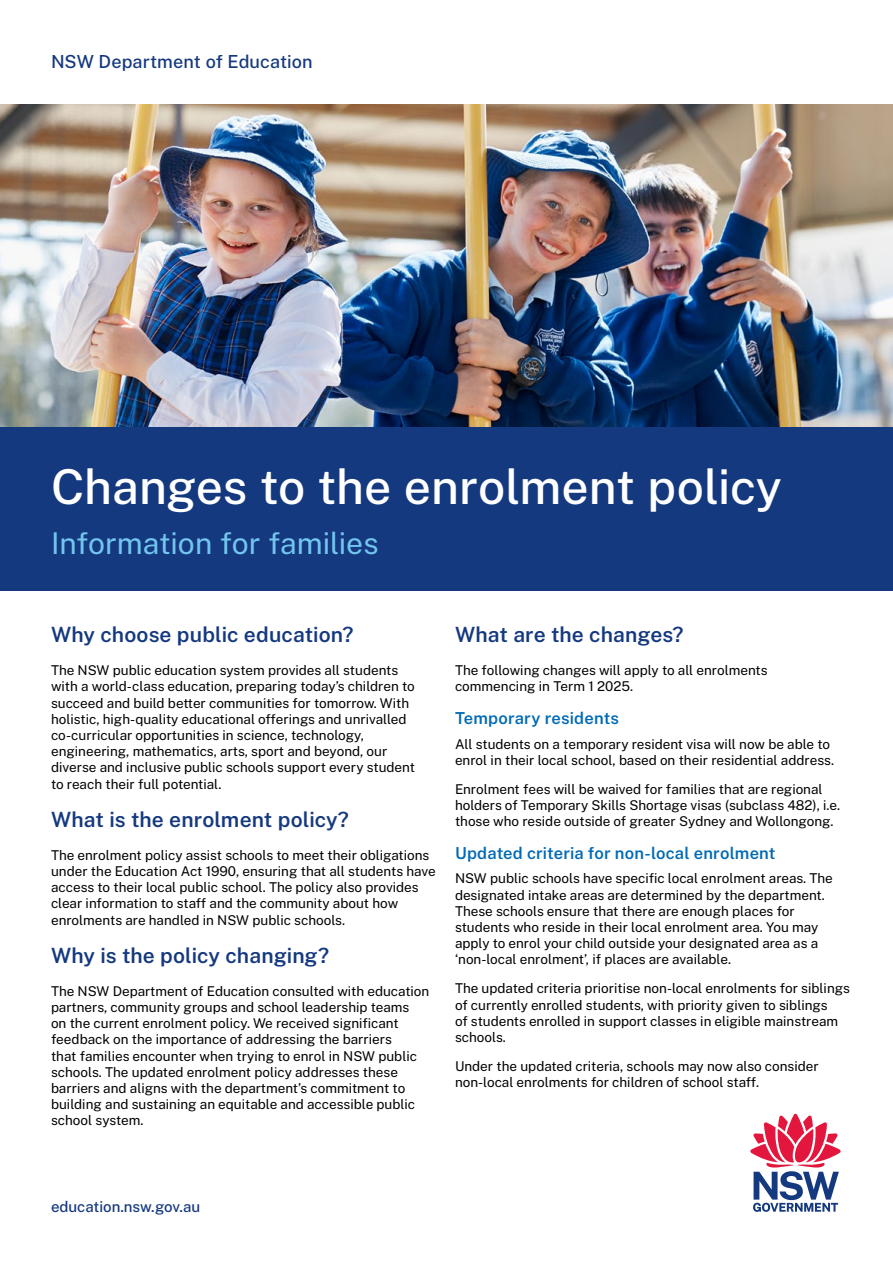
<style>
.page{position:relative;width:893px;height:1263px;background:#fff}
.page>*{position:absolute;margin:0;border:0;box-sizing:border-box;transform-origin:0 0}
.Heading_1{font:500 48px "Public Sans";color:#fff}
.Heading_2{font:30px "Public Sans";color:#72c6ef}
.Heading_3{font:600 21px "Public Sans";letter-spacing:.005em;color:#15397f}
.t1{font:500 18px "Public Sans";letter-spacing:.005em;color:#15397f}
.Heading_4{font:600 16.5px "Public Sans";letter-spacing:.01em;color:#006ab5}
.Footnote{font:500 15px "Public Sans";color:#15397f}
.Body{font:13.5px/16.2px "Public Sans";color:#000}
</style>
<div class="page">
<img style="left:0;top:104px;width:893px;height:323px">
<div style="left:0;top:427px;width:893px;height:164px;background:#15397f"></div>
<svg style="left:750px;top:1114px;width:91px;height:98px"></svg>
<p class="t1" style="left:51px;top:49px;width:263px">NSW Department of Education</p>
<h1 class="Heading_1" style="left:51px;top:452px;width:732px">Changes to the enrolment policy</h1>
<h2 class="Heading_2" style="left:51px;top:522px;width:329px">Information for families</h2>
<h3 class="Heading_3" style="left:51px;top:619px;width:304px">Why choose public education?</h3>
<p class="Body" style="left:51px;top:661px;width:365px">The NSW public education system provides all students with a world-class education, preparing today’s children to succeed and build better communities for tomorrow. With holistic, high-quality educational offerings and unrivalled co-curricular opportunities in science, technology, engineering, mathematics, arts, sport and beyond, our diverse and inclusive public schools support every student to reach their full potential.</p>
<h3 class="Heading_3" style="left:51px;top:804px;width:299px">What is the enrolment policy?</h3>
<p class="Body" style="left:51px;top:846px;width:386px">The enrolment policy assist schools to meet their obligations under the Education Act 1990, ensuring that all students have access to their local public school. The policy also provides clear information to staff and the community about how enrolments are handled in NSW public schools.</p>
<h3 class="Heading_3" style="left:51px;top:940px;width:280px">Why is the policy changing?</h3>
<p class="Body" style="left:51px;top:982px;width:380px">The NSW Department of Education consulted with education partners, community groups and school leadership teams<br>on the current enrolment policy. We received significant feedback on the importance of addressing the barriers<br>that families encounter when trying to enrol in NSW public schools. The updated enrolment policy addresses these barriers and aligns with the department’s commitment to building and sustaining an equitable and accessible public school system.</p>
<h3 class="Heading_3" style="left:455px;top:619px;width:230px">What are the changes?</h3>
<p class="Body" style="left:455px;top:661px;width:314px">The following changes will apply to all enrolments commencing in Term 1 2025.</p>
<h4 class="Heading_4" style="left:455px;top:706px;width:165px">Temporary residents</h4>
<p class="Body" style="left:455px;top:735px;width:381px">All students on a temporary resident visa will now be able to enrol in their local school, based on their residential address.</p>
<p class="Body" style="left:455px;top:780px;width:387px">Enrolment fees will be waived for families that are regional holders of Temporary Skills Shortage visas (subclass 482), i.e. those who reside outside of greater Sydney and Wollongong.</p>
<h4 class="Heading_4" style="left:455px;top:841px;width:322px">Updated criteria for non-local enrolment</h4>
<p class="Body" style="left:455px;top:870px;width:379px">NSW public schools have specific local enrolment areas. The designated intake areas are determined by the department.<br>These schools ensure that there are enough places for students who reside in their local enrolment area. You may apply to enrol your child outside your designated area as a ‘non-local enrolment’, if places are available.</p>
<p class="Body" style="left:455px;top:980px;width:396px">The updated criteria prioritise non-local enrolments for siblings of currently enrolled students, with priority given to siblings<br>of students enrolled in support classes in eligible mainstream schools.</p>
<p class="Body" style="left:455px;top:1057px;width:365px">Under the updated criteria, schools may now also consider non-local enrolments for children of school staff.</p>
<p class="Footnote" style="left:51px;top:1196px;width:151px">education.nsw.gov.au</p>
</div>
